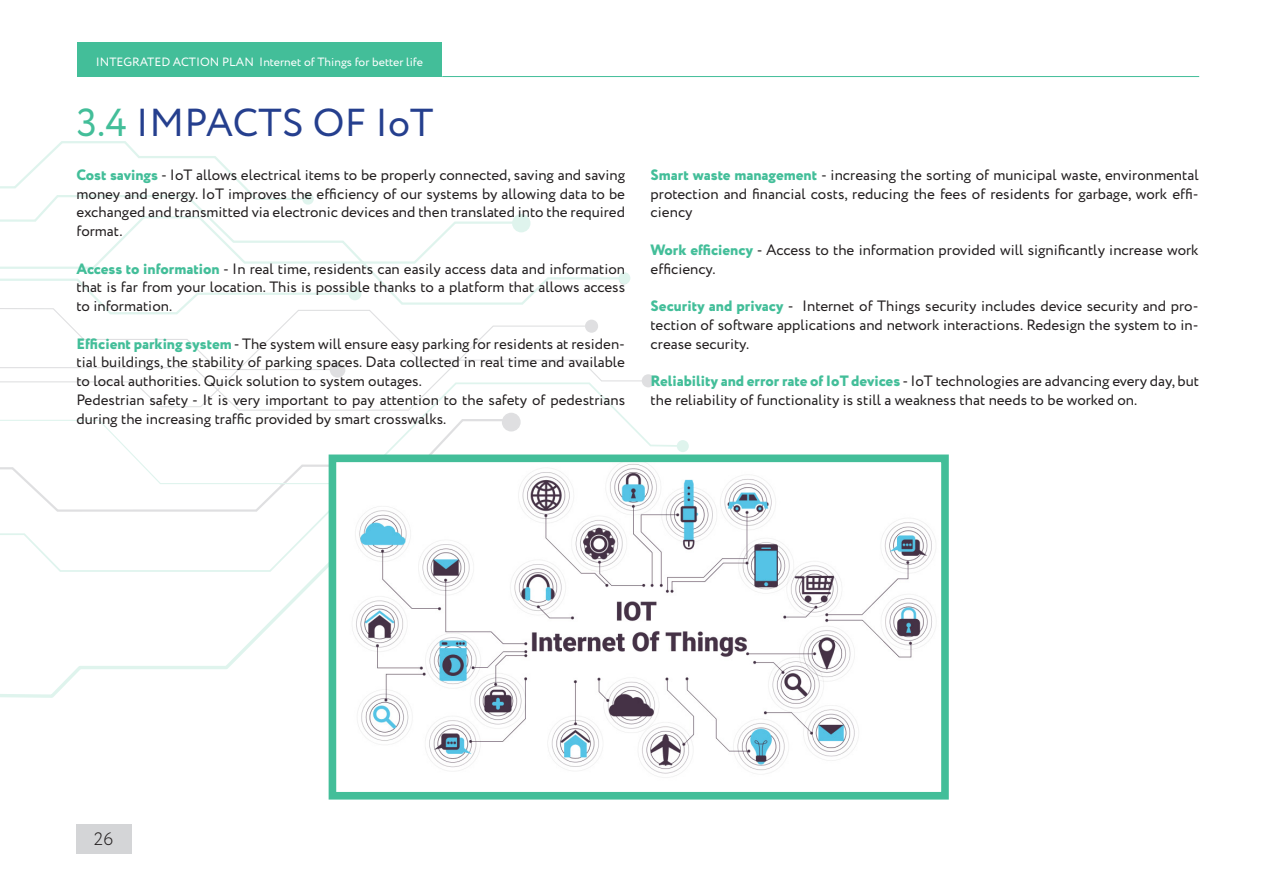
<style>
.page{position:relative;width:1263px;height:893px;background:#fff}
.page>*{position:absolute;margin:0;border:0;box-sizing:border-box;transform-origin:0 0}
.titulok{font:39px "Circe";letter-spacing:.01em;color:#253f8e}
.t1{font:300 18px "Circe";color:#231f20}
.Text_brozura{font:15px/18.8px "Circe";color:#231f20;text-align:justify}
.t2{font:12px "Circe";color:#fff}
.s1{color:#43be99}
.s2{font-weight:800;color:#43be99}
</style>
<div class="page">
<div style="left:77px;top:824px;width:55px;height:29px;background:#d4d5d7"></div>
<hr style="left:442px;top:76px;width:757px;height:1px;background:#43be99">
<div style="left:78px;top:43px;width:364px;height:34px;background:#43be99"></div>
<div style="left:677px;top:440px;width:12px;height:12px;background:#dff4ed;border-radius:50%"></div>
<div style="left:642px;top:374px;width:13px;height:13px;background:#dfdfe1;border-radius:50%"></div>
<div style="left:619px;top:272px;width:11px;height:12px;background:#dff4ed;border-radius:50%"></div>
<svg style="left:0;top:419px;width:521px;height:54px"></svg>
<svg style="left:0;top:473px;width:329px;height:226px"></svg>
<svg style="left:0;top:316px;width:647px;height:95px"></svg>
<svg style="left:0;top:141px;width:628px;height:175px"></svg>
<img style="left:338px;top:463px;width:598px;height:315px">
<div style="left:329px;top:454px;width:620px;height:345px;border:8px solid #43be99"></div>
<p class="t2" style="left:96px;top:54px;width:329px">INTEGRATED ACTION PLAN Internet of Things for better life</p>
<p class="titulok" style="left:77px;top:97px;width:358px"><span class="s1">3.4</span> IMPACTS OF IoT</p>
<p class="Text_brozura" style="left:77px;top:166px;width:550px"><span class="s2">Cost savings</span> - IoT allows electrical items to be properly connected, saving and saving money and energy. IoT improves the efficiency of our systems by allowing data to be exchanged and transmitted via electronic devices and then translated into the required format.</p>
<p class="Text_brozura" style="left:77px;top:260px;width:550px"><span class="s2">Access to information</span> - In real time, residents can easily access data and information that is far from your location. This is possible thanks to a platform that allows access to information.</p>
<p class="Text_brozura" style="left:77px;top:335px;width:550px"><span class="s2">Efficient parking system</span> - The system will ensure easy parking for residents at residen&shy;tial buildings, the stability of parking spaces. Data collected in real time and available to local authorities. Quick solution to system outages.</p>
<p class="Text_brozura" style="left:77px;top:391px;width:550px">Pedestrian safety - It is very important to pay attention to the safety of pedestrians during the increasing traffic provided by smart crosswalks.</p>
<p class="Text_brozura" style="left:651px;top:166px;width:549px"><span class="s2">Smart waste management</span> - increasing the sorting of municipal waste, environmental protection and financial costs, reducing the fees of residents for garbage, work effi&shy;ciency</p>
<p class="Text_brozura" style="left:651px;top:241px;width:549px"><span class="s2">Work efficiency</span> - Access to the information provided will significantly increase work efficiency.</p>
<p class="Text_brozura" style="left:651px;top:297px;width:549px"><span class="s2">Security and privacy</span> - Internet of Things security includes device security and pro&shy;tection of software applications and network interactions. Redesign the system to in&shy;crease security.</p>
<p class="Text_brozura" style="left:651px;top:372px;width:550px"><span class="s2">Reliability and error rate of IoT devices</span> - IoT technologies are advancing every day, but the reliability of functionality is still a weakness that needs to be worked on.</p>
<p class="t1" style="left:94px;top:827px;width:21px">26</p>
</div>
